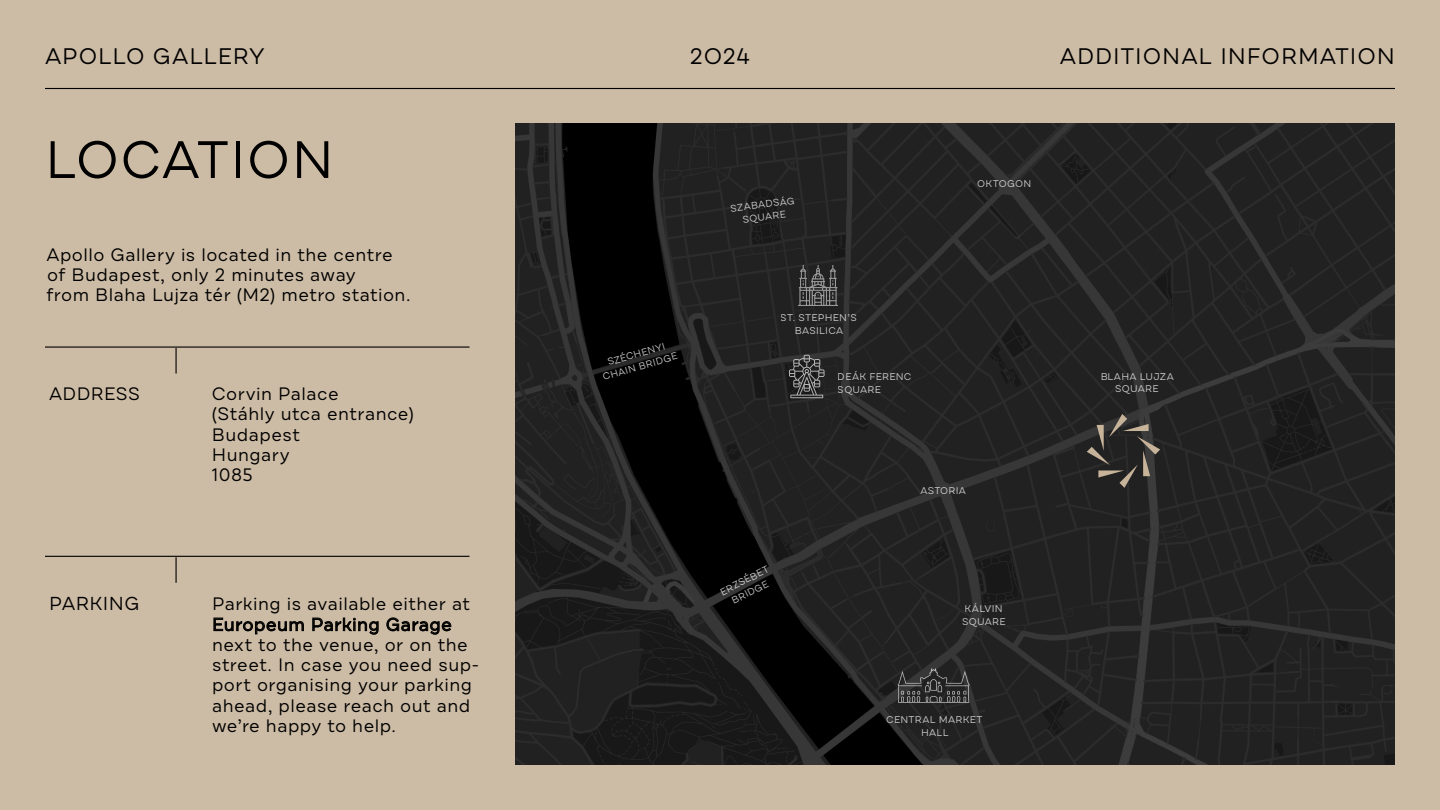
<style>
.page{position:relative;width:1440px;height:810px;background:#cdbca5}
.page>*{position:absolute;margin:0;border:0;box-sizing:border-box;transform-origin:0 0}
.t1{font:52.5px "Draft B";letter-spacing:.02em;color:#000}
.t2{font:22.5px "Draft B";letter-spacing:.04em;color:#000}
.t3{font:18.75px "Draft B";letter-spacing:.02em;color:#000}
.t4{font:18px/20.2px "Draft B";letter-spacing:.025em;color:#000}
.t5{font:9.75px/12.8px "Draft B";letter-spacing:.025em;color:#fff;text-align:center}
</style>
<div class="page">
<hr style="left:45px;top:88px;width:1350px;height:1px;background:#000">
<hr style="left:45px;top:346px;width:425px;height:2px;background:#000">
<hr style="left:45px;top:556px;width:425px;height:1px;background:#000">
<img style="left:515px;top:124px;width:880px;height:641px">
<svg style="left:1087px;top:414px;width:73px;height:74px;background:#3c3936"></svg>
<svg style="left:176px;top:348px;width:1px;height:26px"></svg>
<svg style="left:176px;top:557px;width:1px;height:26px"></svg>
<img style="left:798px;top:266px;width:40px;height:39px">
<svg style="left:898px;top:668px;width:72px;height:35px;background:#404040"></svg>
<svg style="left:789px;top:355px;width:36px;height:43px;background:#4a4a4a"></svg>
<p class="t2" style="left:45px;top:42px;width:221px">APOLLO GALLERY</p>
<p class="t2" style="left:690px;top:42px;width:62px">2O24</p>
<p class="t2" style="left:1060px;top:42px;width:337px">ADDITIONAL INFORMATION</p>
<h1 class="t1" style="left:45px;top:127px;width:290px">LOCATION</h1>
<p class="t4" style="left:46px;top:246px;width:366px">Apollo Gallery is located in the centre of Budapest, only 2 minutes away<br>from Blaha Lujza tér (M2) metro station.</p>
<p class="t4" style="left:49px;top:385px;width:93px">ADDRESS</p>
<p class="t4" style="left:212px;top:385px;width:204px">Corvin Palace<br>(Stáhly utca entrance)<br>Budapest<br>Hungary<br>1085</p>
<p class="t3" style="left:49px;top:592px;width:91px">PARKING</p>
<p class="t4" style="left:212px;top:596px;width:269px">Parking is available either at<br>Europeum Parking Garage next to the venue, or on the street. In case you need sup&shy;port organising your parking ahead, please reach out and we’re happy to help.</p>
<p class="t5" style="left:598px;top:359px;width:79px;rotate:-16deg">SZÉCHENYI<br>CHAIN BRIDGE</p>
<p class="t5" style="left:730px;top:203px;width:66px;rotate:-7deg">SZABADSÁG<br>SQUARE</p>
<p class="t5" style="left:781px;top:312px;width:78px">ST. STEPHEN’S<br>BASILICA</p>
<p class="t5" style="left:838px;top:371px;width:75px;text-align:left">DEÁK FERENC<br>SQUARE</p>
<p class="t5" style="left:977px;top:178px;width:56px">OKTOGON</p>
<p class="t5" style="left:718px;top:588px;width:55px;rotate:-27deg">ERZSÉBET<br>BRIDGE</p>
<p class="t5" style="left:920px;top:485px;width:47px">ASTORIA</p>
<p class="t5" style="left:962px;top:603px;width:45px;text-align:left">KÁLVIN<br>SQUARE</p>
<p class="t5" style="left:886px;top:714px;width:98px">CENTRAL MARKET<br>HALL</p>
<p class="t5" style="left:1100px;top:371px;width:75px">BLAHA LUJZA<br>SQUARE</p>
</div>
